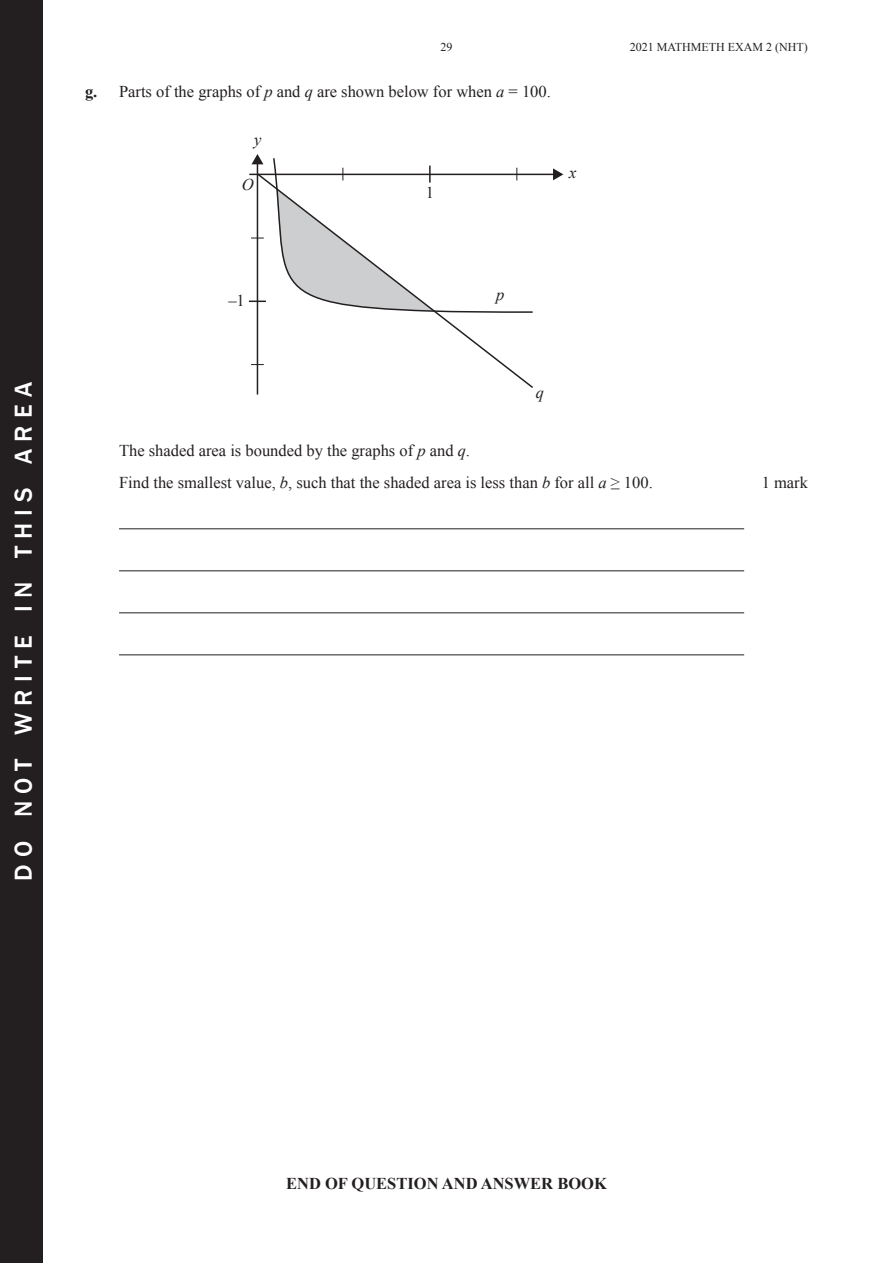
<style>
.page{position:relative;width:893px;height:1263px;background:#fff}
.page>*{position:absolute;margin:0;border:0;box-sizing:border-box;transform-origin:0 0}
.t1{font:500 25.2px "Franklin Gothic";letter-spacing:.285em;color:#fff}
.t2{font:16.5px/32.5px "Times New Roman";color:#231f20}
.t3{font:700 16.5px "Times New Roman";color:#231f20}
.t4{font:italic 16.5px "Times New Roman";color:#231f20}
.t5{font:12px "Times New Roman";color:#231f20}
.s1{font-weight:700}
.s2{font-style:italic}
</style>
<div class="page">
<div style="left:0;top:0;width:43px;height:1263px;background:#231f20"></div>
<hr style="left:119px;top:528px;width:625px;height:1px;background:#231f20">
<hr style="left:119px;top:571px;width:625px;height:1px;background:#231f20">
<hr style="left:119px;top:613px;width:625px;height:1px;background:#231f20">
<hr style="left:119px;top:655px;width:625px;height:1px;background:#231f20">
<hr style="left:257px;top:163px;width:1px;height:231px;background:#231f20">
<hr style="left:249px;top:174px;width:306px;height:1px;background:#231f20">
<svg style="left:553px;top:168px;width:10px;height:12px"></svg>
<svg style="left:255px;top:173px;width:280px;height:217px"></svg>
<svg style="left:249px;top:154px;width:285px;height:160px"></svg>
<h1 class="t1" style="left:8px;top:881px;width:500px;rotate:-90deg">do not write in this area</h1>
<p class="t5" style="left:440px;top:39px;width:13px">29</p>
<p class="t5" style="left:630px;top:39px;width:179px">2021 MATHMETH EXAM 2 (NHT)</p>
<p class="t2" style="left:85px;top:74px;width:467px"><span class="s1">g.</span> Parts of the graphs of <span class="s2">p</span> and <span class="s2">q</span> are shown below for when <span class="s2">a</span> = 100.</p>
<p class="t4" style="left:254px;top:129px;width:9px">y</p>
<p class="t4" style="left:242px;top:173px;width:13px">O</p>
<p class="t2" style="left:426px;top:176px;width:10px">1</p>
<p class="t4" style="left:569px;top:161px;width:9px">x</p>
<p class="t2" style="left:228px;top:284px;width:18px">–1</p>
<p class="t4" style="left:496px;top:283px;width:10px">p</p>
<p class="t4" style="left:536px;top:381px;width:10px">q</p>
<p class="t2" style="left:119px;top:434px;width:535px">The shaded area is bounded by the graphs of <span class="s2">p</span> and <span class="s2">q</span>.<br>Find the smallest value, <span class="s2">b</span>, such that the shaded area is less than <span class="s2">b</span> for all <span class="s2">a</span> ≥ 100.</p>
<p class="t2" style="left:762px;top:466px;width:48px">1 mark</p>
<p class="t3" style="left:286px;top:1172px;width:322px">END OF QUESTION AND ANSWER BOOK</p>
</div>
